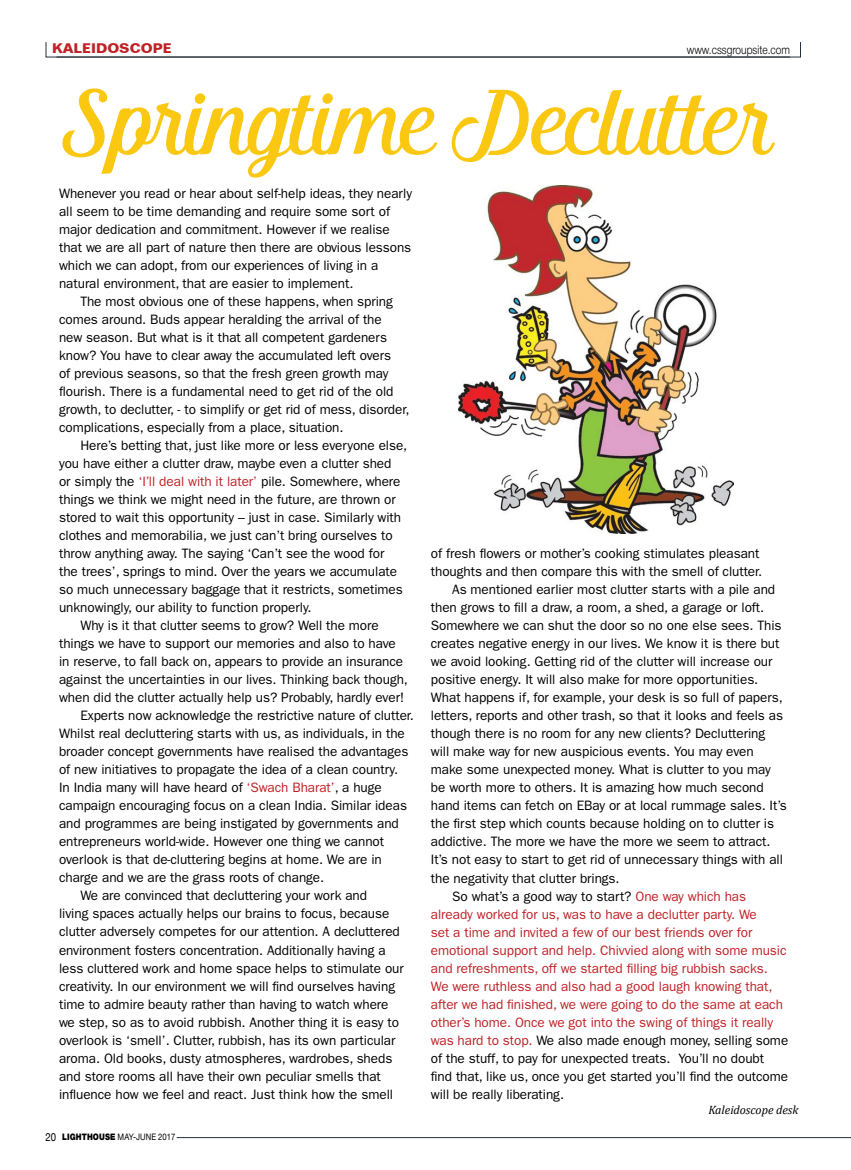
<style>
.page{position:relative;width:851px;height:1170px;background:#fff}
.page>*{position:absolute;margin:0;border:0;box-sizing:border-box;transform-origin:0 0}
.t1{font:116.1px "Kathya";color:#fac711}
.t2{font:13.65px/18px "ITC Franklin Gothic Std";letter-spacing:-.005em;color:#000}
.t3{font:13.65px "ITC Franklin Gothic Std";letter-spacing:-.005em;color:#bf2126}
.t4{font:700 13.5px "Folio BT";color:#bf2126}
.t5{font:italic 12.15px "Cambria";color:#000}
.t6{font:300 12px "Helvetica Neue Cyr";color:#000;scale:.85 1}
.t7{font:9px "Helvetica Neue Cyr";letter-spacing:.005em;color:#000;scale:.85 1}
.s1{color:#bf2126}
.s2{font-family:"Helvetica Neue";font-size:11.25px}
.s3{font-weight:900}
</style>
<div class="page">
<hr style="left:176px;top:1137px;width:674px;height:1px;background:#262f38">
<svg style="left:46px;top:42px;width:754px;height:15px"></svg>
<img style="left:458px;top:185px;width:274px;height:348px">
<p class="t4" style="left:52px;top:40px;width:121px">KALEIDOSCOPE</p>
<p class="t6" style="left:686px;top:43px;width:123px">www.cssgroupsite.com</p>
<h1 class="t1" style="left:61px;top:47px;width:715px">Springtime Declutter</h1>
<p class="t2" style="left:59px;top:184px;width:354px">Whenever you read or hear about self-help ideas, they nearly all seem to be time demanding and require some sort of major dedication and commitment. However if we realise that we are all part of nature then there are obvious lessons which we can adopt, from our experiences of living in a natural environment, that are easier to implement.</p>
<p class="t2" style="left:59px;top:292px;width:352px;text-indent:21px">The most obvious one of these happens, when spring comes around. Buds appear heralding the arrival of the<br>new season. But what is it that all competent gardeners know? You have to clear away the accumulated left overs<br>of previous seasons, so that the fresh green growth may flourish. There is a fundamental need to get rid of the old growth, to declutter, - to simplify or get rid of mess, disorder, complications, especially from a place, situation.</p>
<p class="t2" style="left:80px;top:436px;width:328px">Here’s betting that, just like more or less everyone else,</p>
<p class="t2" style="left:59px;top:454px;width:334px">you have either a clutter draw, maybe even a clutter shed</p>
<p class="t2" style="left:59px;top:472px;width:343px">or simply the <span class="s1">‘I’ll deal with it later’</span> pile. Somewhere, where</p>
<p class="t2" style="left:59px;top:490px;width:338px">things we think we might need in the future, are thrown or</p>
<p class="t2" style="left:59px;top:508px;width:343px">stored to wait this opportunity – just in case. Similarly with</p>
<p class="t2" style="left:59px;top:526px;width:335px">clothes and memorabilia, we just can’t bring ourselves to</p>
<p class="t2" style="left:59px;top:544px;width:327px">throw anything away. The saying ‘Can’t see the wood for</p>
<p class="t2" style="left:59px;top:562px;width:339px">the trees’, springs to mind. Over the years we accumulate</p>
<p class="t2" style="left:59px;top:580px;width:345px">so much unnecessary baggage that it restricts, sometimes</p>
<p class="t2" style="left:59px;top:598px;width:254px">unknowingly, our ability to function properly.</p>
<p class="t2" style="left:80px;top:616px;width:300px">Why is it that clutter seems to grow? Well the more</p>
<p class="t2" style="left:59px;top:634px;width:338px">things we have to support our memories and also to have</p>
<p class="t2" style="left:59px;top:652px;width:345px">in reserve, to fall back on, appears to provide an insurance</p>
<p class="t2" style="left:59px;top:670px;width:350px">against the uncertainties in our lives. Thinking back though,</p>
<p class="t2" style="left:59px;top:688px;width:346px">when did the clutter actually help us? Probably, hardly ever!</p>
<p class="t2" style="left:80px;top:706px;width:335px">Experts now acknowledge the restrictive nature of clutter.</p>
<p class="t2" style="left:59px;top:724px;width:347px">Whilst real decluttering starts with us, as individuals, in the</p>
<p class="t2" style="left:59px;top:742px;width:351px">broader concept governments have realised the advantages</p>
<p class="t2" style="left:59px;top:760px;width:340px">of new initiatives to propagate the idea of a clean country.</p>
<p class="t2" style="left:59px;top:778px;width:324px">In India many will have heard of <span class="s1">‘Swach Bharat’</span>, a huge</p>
<p class="t2" style="left:59px;top:796px;width:349px">campaign encouraging focus on a clean India. Similar ideas</p>
<p class="t2" style="left:59px;top:814px;width:341px">and programmes are being instigated by governments and</p>
<p class="t2" style="left:59px;top:832px;width:326px">entrepreneurs world-wide. However one thing we cannot</p>
<p class="t2" style="left:59px;top:850px;width:324px">overlook is that de-cluttering begins at home. We are in</p>
<p class="t2" style="left:59px;top:868px;width:266px">charge and we are the grass roots of change.</p>
<p class="t2" style="left:80px;top:886px;width:288px">We are convinced that decluttering your work and</p>
<p class="t2" style="left:59px;top:904px;width:332px">living spaces actually helps our brains to focus, because</p>
<p class="t2" style="left:59px;top:922px;width:342px">clutter adversely competes for our attention. A decluttered</p>
<p class="t2" style="left:59px;top:940px;width:328px">environment fosters concentration. Additionally having a</p>
<p class="t2" style="left:59px;top:958px;width:346px">less cluttered work and home space helps to stimulate our</p>
<p class="t2" style="left:59px;top:976px;width:337px">creativity. In our environment we will find ourselves having</p>
<p class="t2" style="left:59px;top:994px;width:331px">time to admire beauty rather than having to watch where</p>
<p class="t2" style="left:59px;top:1012px;width:341px">we step, so as to avoid rubbish. Another thing it is easy to</p>
<p class="t2" style="left:59px;top:1030px;width:338px">overlook is ‘smell’. Clutter, rubbish, has its own particular</p>
<p class="t2" style="left:59px;top:1048px;width:335px">aroma. Old books, dusty atmospheres, wardrobes, sheds</p>
<p class="t2" style="left:59px;top:1066px;width:323px">and store rooms all have their own peculiar smells that</p>
<p class="t2" style="left:59px;top:1084px;width:335px">influence how we feel and react. Just think how the smell</p>
<p class="t7" style="left:46px;top:1132px;width:154px"><span class="s2">20</span> <span class="s3">LIGHTHOUSE</span> MAY-JUNE 2017</p>
<p class="t2" style="left:431px;top:544px;width:330px">of fresh flowers or mother’s cooking stimulates pleasant</p>
<p class="t2" style="left:431px;top:562px;width:333px">thoughts and then compare this with the smell of clutter.</p>
<p class="t2" style="left:452px;top:580px;width:324px">As mentioned earlier most clutter starts with a pile and</p>
<p class="t2" style="left:431px;top:598px;width:335px">then grows to fill a draw, a room, a shed, a garage or loft.</p>
<p class="t2" style="left:431px;top:616px;width:352px">Somewhere we can shut the door so no one else sees. This</p>
<p class="t2" style="left:431px;top:634px;width:350px">creates negative energy in our lives. We know it is there but</p>
<p class="t2" style="left:431px;top:652px;width:343px">we avoid looking. Getting rid of the clutter will increase our</p>
<p class="t2" style="left:431px;top:670px;width:329px">positive energy. It will also make for more opportunities.</p>
<p class="t2" style="left:431px;top:688px;width:353px">What happens if, for example, your desk is so full of papers,</p>
<p class="t2" style="left:431px;top:706px;width:354px">letters, reports and other trash, so that it looks and feels as</p>
<p class="t2" style="left:431px;top:724px;width:336px">though there is no room for any new clients? Decluttering</p>
<p class="t2" style="left:431px;top:742px;width:324px">will make way for new auspicious events. You may even</p>
<p class="t2" style="left:431px;top:760px;width:341px">make some unexpected money. What is clutter to you may</p>
<p class="t2" style="left:431px;top:778px;width:334px">be worth more to others. It is amazing how much second</p>
<p class="t2" style="left:431px;top:796px;width:357px">hand items can fetch on EBay or at local rummage sales. It’s</p>
<p class="t2" style="left:431px;top:814px;width:344px">the first step which counts because holding on to clutter is</p>
<p class="t2" style="left:431px;top:832px;width:341px">addictive. The more we have the more we seem to attract.</p>
<p class="t2" style="left:431px;top:850px;width:353px">It’s not easy to start to get rid of unnecessary things with all</p>
<p class="t2" style="left:431px;top:868px;width:190px">the negativity that clutter brings.</p>
<p class="t2" style="left:452px;top:886px;width:295px">So what’s a good way to start? <span class="s1">One way which has</span></p>
<p class="t3" style="left:431px;top:905px;width:327px">already worked for us, was to have a declutter party. We</p>
<p class="t3" style="left:431px;top:923px;width:323px">set a time and invited a few of our best friends over for</p>
<p class="t3" style="left:431px;top:941px;width:357px">emotional support and help. Chivvied along with some music</p>
<p class="t3" style="left:431px;top:959px;width:338px">and refreshments, off we started filling big rubbish sacks.</p>
<p class="t3" style="left:431px;top:977px;width:343px">We were ruthless and also had a good laugh knowing that,</p>
<p class="t3" style="left:431px;top:995px;width:353px">after we had finished, we were going to do the same at each</p>
<p class="t3" style="left:431px;top:1013px;width:343px">other’s home. Once we got into the swing of things it really</p>
<p class="t2" style="left:431px;top:1030px;width:359px"><span class="s1">was hard to stop.</span> We also made enough money, selling some</p>
<p class="t2" style="left:431px;top:1048px;width:335px">of the stuff, to pay for unexpected treats. You’ll no doubt</p>
<p class="t2" style="left:431px;top:1066px;width:359px">find that, like us, once you get started you’ll find the outcome</p>
<p class="t2" style="left:431px;top:1084px;width:135px">will be really liberating.</p>
<p class="t5" style="left:708px;top:1101px;width:91px">Kaleidoscope desk</p>
</div>
